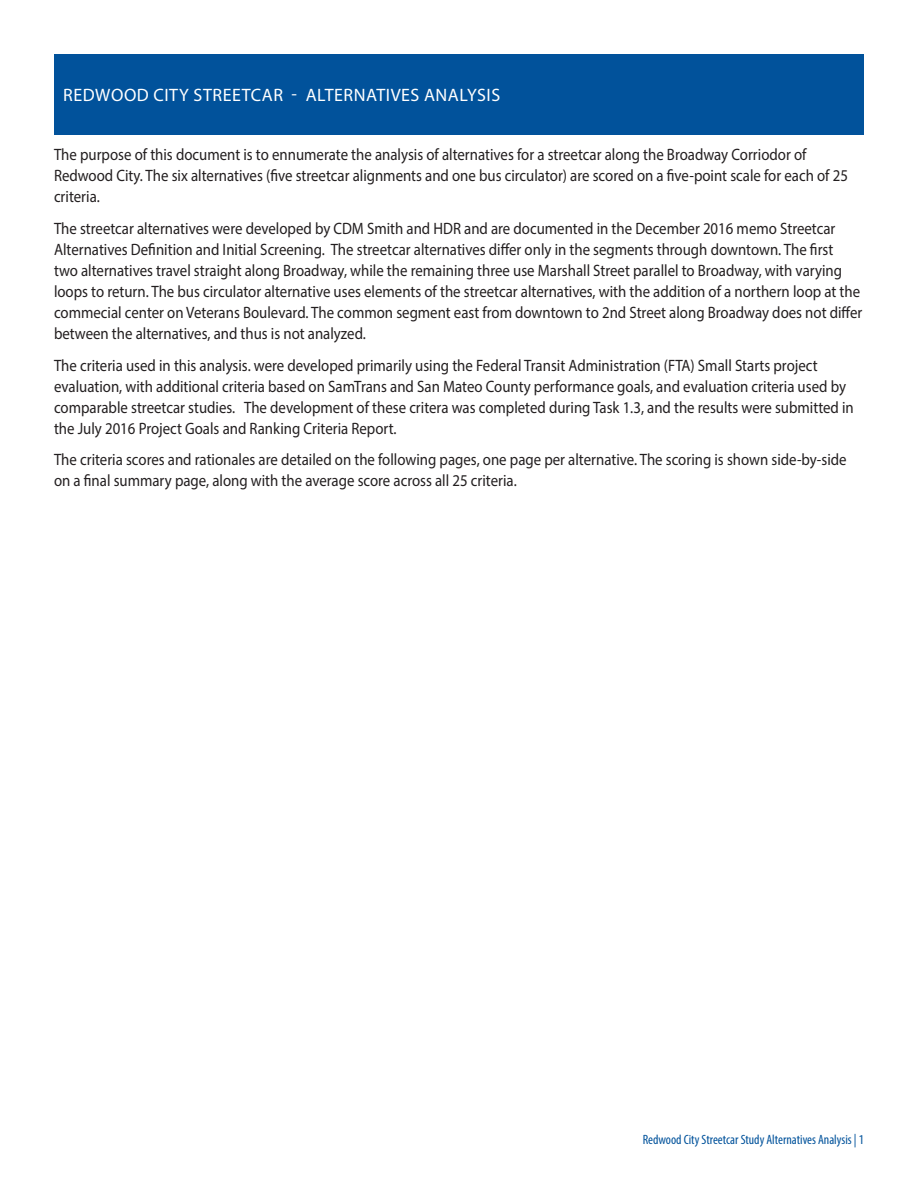
<style>
.page{position:relative;width:918px;height:1188px;background:#fff}
.page>*{position:absolute;margin:0;border:0;box-sizing:border-box;transform-origin:0 0}
.t1{font:18px "Myriad Pro";letter-spacing:.03em;color:#fff}
.t2{font:16.5px/21px "Myriad Pro";color:#231f20;scale:.9 1}
.t3{font:condensed 13.5px "Myriad Pro";color:#01529b}
</style>
<div class="page">
<div style="left:54px;top:54px;width:810px;height:81px;background:#01529b"></div>
<p class="t1" style="left:63px;top:84px;width:439px">REDWOOD CITY STREETCAR - ALTERNATIVES ANALYSIS</p>
<p class="t2" style="left:54px;top:144px;width:884px">The purpose of this document is to ennumerate the analysis of alternatives for a streetcar along the Broadway Corriodor of<br>Redwood City. The six alternatives (five streetcar alignments and one bus circulator) are scored on a five-point scale for each of 25 criteria.</p>
<p class="t2" style="left:54px;top:217px;width:900px">The streetcar alternatives were developed by CDM Smith and HDR and are documented in the December 2016 memo Streetcar Alternatives Definition and Initial Screening. The streetcar alternatives differ only in the segments through downtown. The first<br>two alternatives travel straight along Broadway, while the remaining three use Marshall Street parallel to Broadway, with varying loops to return. The bus circulator alternative uses elements of the streetcar alternatives, with the addition of a northern loop at the commecial center on Veterans Boulevard. The common segment east from downtown to 2nd Street along Broadway does not differ between the alternatives, and thus is not analyzed.</p>
<p class="t2" style="left:54px;top:354px;width:890px">The criteria used in this analysis. were developed primarily using the Federal Transit Administration (FTA) Small Starts project evaluation, with additional criteria based on SamTrans and San Mateo County performance goals, and evaluation criteria used by comparable streetcar studies. The development of these critera was completed during Task 1.3, and the results were submitted in the July 2016 Project Goals and Ranking Criteria Report.</p>
<p class="t2" style="left:54px;top:449px;width:882px">The criteria scores and rationales are detailed on the following pages, one page per alternative. The scoring is shown side-by-side on a final summary page, along with the average score across all 25 criteria.</p>
<p class="t3" style="left:643px;top:1132px;width:223px">Redwood City Streetcar Study Alternatives Analysis | 1</p>
</div>
